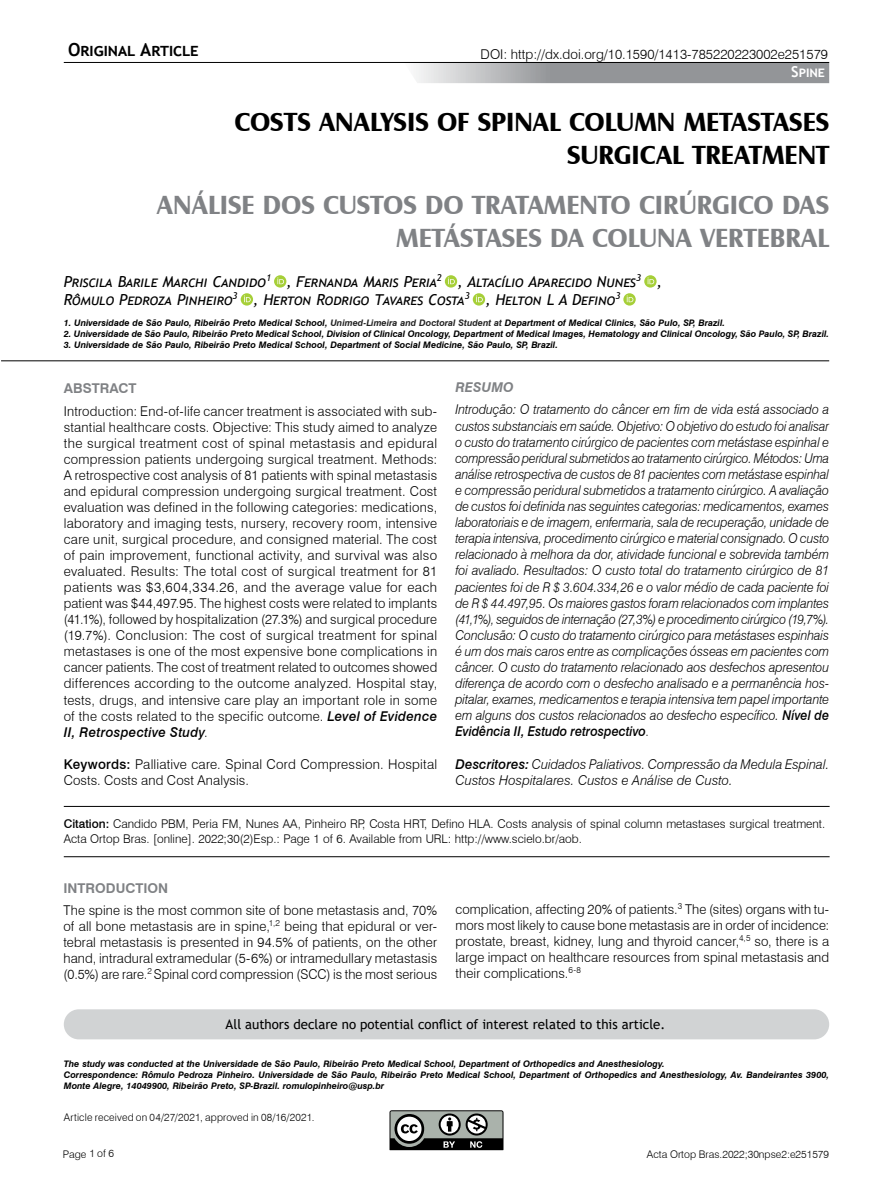
<style>
.page{position:relative;width:893px;height:1191px;background:#fff}
.page>*{position:absolute;margin:0;border:0;box-sizing:border-box;transform-origin:0 0}
.t1{font:700 27px/33px "Castle T";color:#808285;text-align:right}
.t2{font:700 27px/33px "Castle T";color:#000;text-align:right}
.t3{font:700 18px "Trebuchet MS";color:#000}
.t4{font:italic 15px/18px "Trebuchet MS";color:#000}
.t5{font:700 15px "Trebuchet MS";color:#fff}
.t6{font:300 13.5px/16px "Swiss 721 BT";letter-spacing:.01em;color:#000;text-align:justify}
.t7{font:italic 300 13.5px/16px "Swiss 721 BT";letter-spacing:.005em;color:#000;text-align:justify;scale:.93 1}
.t8{font:italic 300 13.5px/16px "Swiss 721 BT";letter-spacing:.005em;color:#000}
.t9{font:13.5px "Trebuchet MS";color:#000}
.t10{font:700 13.5px "Swiss 721 BT";color:#808285}
.t11{font:italic 700 13.5px "Swiss 721 BT";color:#808285}
.t12{font:300 12px/15px "Swiss 721 BT";color:#000}
.t13{font:300 10.5px "Swiss 721 BT";letter-spacing:.005em;color:#000}
.t14{font:italic 700 9px/10.8px "Swiss 721 BT";color:#000}
.s1{color:#222}
.s2{font-weight:500;font-style:italic}
.s3{font-weight:500}
.s4{font-style:normal}
</style>
<div class="page">
<svg style="left:416px;top:63px;width:413px;height:20px;background:#a2a4a7"></svg>
<svg style="left:389px;top:1110px;width:114px;height:40px;background:#737673"></svg>
<hr style="left:64px;top:62px;width:765px;height:1px;background:#000">
<hr style="left:1px;top:360px;width:828px;height:1px;background:#000">
<hr style="left:64px;top:806px;width:766px;height:1px;background:#000">
<hr style="left:64px;top:856px;width:766px;height:1px;background:#000">
<div style="left:64px;top:1009px;width:765px;height:30px;background:#d1d3d4;border-radius:15px"></div>
<svg style="left:274px;top:275px;width:12px;height:12px"></svg>
<svg style="left:277px;top:277px;width:7px;height:7px"></svg>
<svg style="left:445px;top:275px;width:12px;height:12px"></svg>
<svg style="left:448px;top:277px;width:7px;height:7px"></svg>
<svg style="left:644px;top:275px;width:13px;height:12px"></svg>
<svg style="left:648px;top:277px;width:6px;height:7px"></svg>
<svg style="left:241px;top:293px;width:12px;height:12px"></svg>
<svg style="left:244px;top:295px;width:7px;height:7px"></svg>
<svg style="left:473px;top:293px;width:12px;height:12px"></svg>
<svg style="left:476px;top:295px;width:7px;height:7px"></svg>
<svg style="left:623px;top:293px;width:13px;height:12px"></svg>
<svg style="left:627px;top:295px;width:6px;height:7px"></svg>
<h2 class="t3" style="left:68px;top:39px;width:132px">Original Article</h2>
<p class="t6" style="left:481px;top:46px;width:349px">DOI: http://dx.doi.org/10.1590/1413-785220223002e251579</p>
<p class="t5" style="left:791px;top:63px;width:35px">Spine</p>
<h1 class="t2" style="left:235px;top:106px;width:596px">COSTS ANALYSIS OF SPINAL COLUMN METASTASES<br>SURGICAL TREATMENT</h1>
<h1 class="t1" style="left:157px;top:189px;width:674px">ANÁLISE DOS CUSTOS DO TRATAMENTO CIRÚRGICO DAS<br>METÁSTASES DA COLUNA VERTEBRAL</h1>
<p class="t4" style="left:64px;top:272px;width:600px">Priscila Barile Marchi Candido<sup>1</sup> , Fernanda Maris Peria<sup>2</sup> , Altacílio Aparecido Nunes<sup>3</sup> ,<br>Rômulo Pedroza Pinheiro<sup>3</sup> , Herton Rodrigo Tavares Costa<sup>3</sup> , Helton L A Defino<sup>3</sup></p>
<p class="t14" style="left:64px;top:317px;width:663px">1. Universidade de São Paulo, Ribeirão Preto Medical School, <span class="s1">Unimed-Limeira and Doctoral Student at</span> Department of Medical Clinics, São Pulo, SP, Brazil.</p>
<p class="t14" style="left:64px;top:328px;width:767px">2. Universidade de São Paulo, Ribeirão Preto Medical School, Division of Clinical Oncology, Department of Medical Images, Hematology and Clinical Oncology, São Paulo, SP, Brazil.</p>
<p class="t14" style="left:64px;top:339px;width:496px">3. Universidade de São Paulo, Ribeirão Preto Medical School, Department of Social Medicine, São Paulo, SP, Brazil.</p>
<p class="t10" style="left:64px;top:380px;width:74px">ABSTRACT</p>
<p class="t6" style="left:64px;top:402px;width:375px">Introduction: End-of-life cancer treatment is associated with sub&shy;stantial healthcare costs. Objective: This study aimed to analyze the surgical treatment cost of spinal metastasis and epidural compression patients undergoing surgical treatment. Methods:<br>A retrospective cost analysis of 81 patients with spinal metastasis and epidural compression undergoing surgical treatment. Cost evaluation was defined in the following categories: medications, laboratory and imaging tests, nursery, recovery room, intensive care unit, surgical procedure, and consigned material. The cost of pain improvement, functional activity, and survival was also evaluated. Results: The total cost of surgical treatment for 81 patients was $3,604,334.26, and the average value for each patient was $44,497.95. The highest costs were related to implants (41.1%), followed by hospitalization (27.3%) and surgical procedure (19.7%). Conclusion: The cost of surgical treatment for spinal metastases is one of the most expensive bone complications in cancer patients. The cost of treatment related to outcomes showed differences according to the outcome analyzed. Hospital stay, tests, drugs, and intensive care play an important role in some of the costs related to the specific outcome. <span class="s2">Level of Evidence II, Retrospective Study</span>.</p>
<p class="t6" style="left:64px;top:756px;width:375px"><span class="s3">Keywords:</span> Palliative care. Spinal Cord Compression. Hospital<br>Costs. Costs and Cost Analysis.</p>
<p class="t11" style="left:455px;top:379px;width:60px">RESUMO</p>
<p class="t7" style="left:455px;top:401px;width:403px">Introdução: O tratamento do câncer em fim de vida está associado a custos substanciais em saúde. Objetivo: O objetivo do estudo foi analisar o custo do tratamento cirúrgico de pacientes com metástase espinhal e compressão peridural submetidos ao tratamento cirúrgico. Métodos: Uma análise retrospectiva de custos de 81 pacientes com metástase espinhal e compressão peridural submetidos a tratamento cirúrgico. A avaliação de custos foi definida nas seguintes categorias: medicamentos, exames laboratoriais e de imagem, enfermaria, sala de recuperação, unidade de terapia intensiva, procedimento cirúrgico e material consignado. O custo relacionado à melhora da dor, atividade funcional e sobrevida também foi avaliado. Resultados: O custo total do tratamento cirúrgico de 81 pacientes foi de R $ 3.604.334,26 e o valor médio de cada paciente foi de R $ 44.497,95. Os maiores gastos foram relacionados com implantes (41,1%), seguidos de internação (27,3%) e procedimento cirúrgico (19,7%).<br>Conclusão: O custo do tratamento cirúrgico para metástases espinhais é um dos mais caros entre as complicações ósseas em pacientes com câncer. O custo do tratamento relacionado aos desfechos apresentou diferença de acordo com o desfecho analisado e a permanência hos&shy;pitalar, exames, medicamentos e terapia intensiva tem papel importante em alguns dos custos relacionados ao desfecho específico. <span class="s3">Nível de Evidência II, Estudo retrospectivo</span><span class="s4">.</span></p>
<p class="t8" style="left:455px;top:755px;width:375px"><span class="s3">Descritores:</span> Cuidados Paliativos. Compressão da Medula Espinal.<br>Custos Hospitalares. Custos e Análise de Custo.</p>
<p class="t12" style="left:64px;top:816px;width:763px"><span class="s3">Citation:</span> Candido PBM, Peria FM, Nunes AA, Pinheiro RP, Costa HRT, Defino HLA. Costs analysis of spinal column metastases surgical treatment.<br>Acta Ortop Bras. [online]. 2022;30(2)Esp.: Page 1 of 6. Available from URL: http://www.scielo.br/aob.</p>
<p class="t10" style="left:63px;top:880px;width:106px">INTRODUCTION</p>
<p class="t6" style="left:63px;top:902px;width:375px">The spine is the most common site of bone metastasis and, 70% of all bone metastasis are in spine,<sup>1,2</sup> being that epidural or ver&shy;tebral metastasis is presented in 94.5% of patients, on the other hand, intradural extramedular (5-6%) or intramedullary metastasis (0.5%) are rare.<sup>2</sup> Spinal cord compression (SCC) is the most serious</p>
<p class="t6" style="left:455px;top:901px;width:375px">complication, affecting 20% of patients.<sup>3</sup> The (sites) organs with tu&shy;mors most likely to cause bone metastasis are in order of incidence: prostate, breast, kidney, lung and thyroid cancer,<sup>4,5</sup> so, there is a large impact on healthcare resources from spinal metastasis and their complications.<sup>6-8</sup></p>
<p class="t9" style="left:226px;top:1016px;width:441px">All authors declare no potential conflict of interest related to this article.</p>
<p class="t14" style="left:64px;top:1058px;width:767px">The study was conducted at the Universidade de São Paulo, Ribeirão Preto Medical School, Department of Orthopedics and Anesthesiology.<br>Correspondence: Rômulo Pedroza Pinheiro. Universidade de São Paulo, Ribeirão Preto Medical School, Department of Orthopedics and Anesthesiology, Av. Bandeirantes 3900,<br>Monte Alegre, 14049900, Ribeirão Preto, SP-Brazil. romulopinheiro@usp.br</p>
<p class="t13" style="left:64px;top:1111px;width:252px">Article received on 04/27/2021, approved in 08/16/2021.</p>
<p class="t13" style="left:63px;top:1147px;width:53px">Page 1 of 6</p>
<p class="t13" style="left:647px;top:1147px;width:184px">Acta Ortop Bras.2022;30npse2:e251579</p>
</div>
